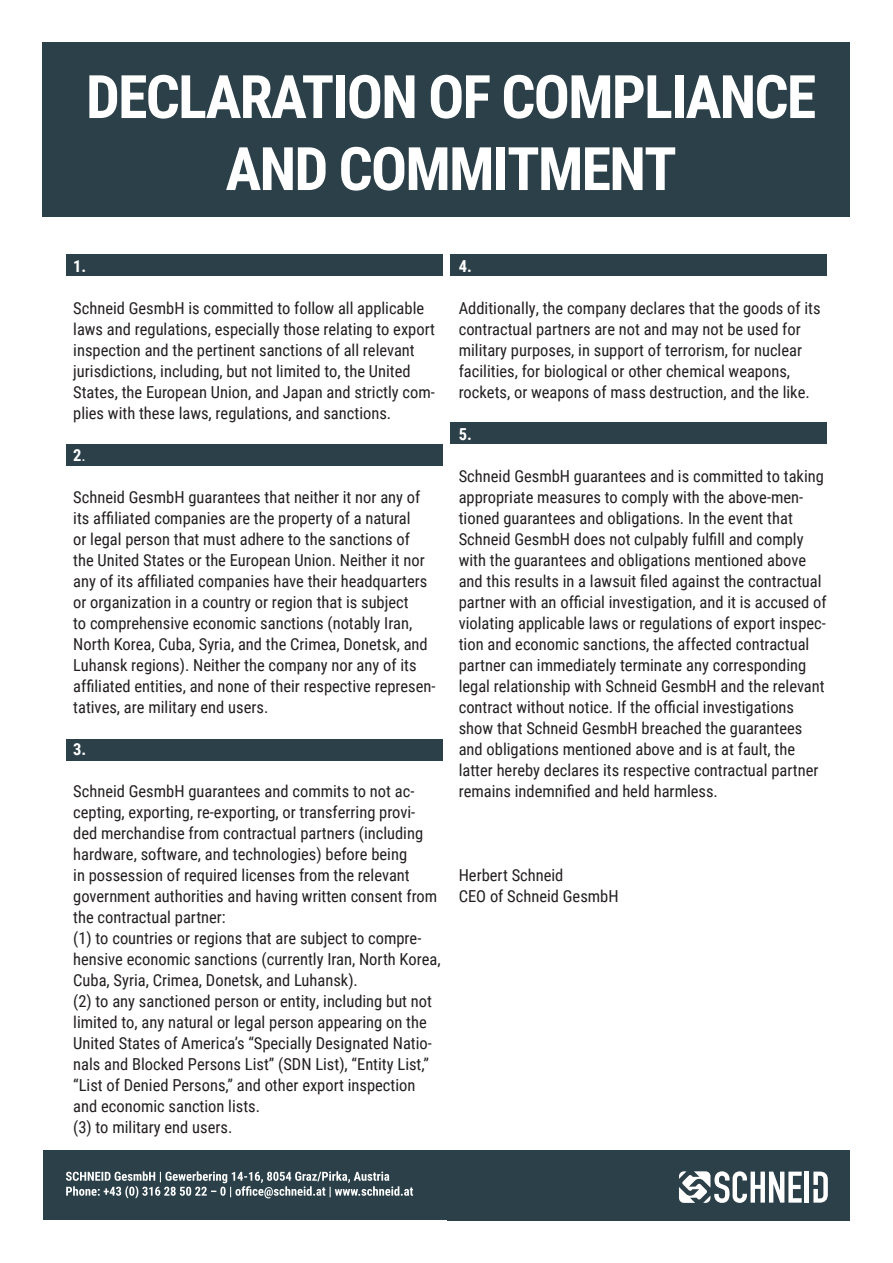
<style>
.page{position:relative;width:893px;height:1263px;background:#fff}
.page>*{position:absolute;margin:0;border:0;box-sizing:border-box;transform-origin:0 0}
.t1{font:700 60px/72px "Roboto Condensed";letter-spacing:-.03em;color:#fff;text-align:center}
.t2{font:16.5px/21px "Roboto Condensed";color:#231f20}
.t3{font:700 16.5px "Roboto Condensed";color:#fff}
.s1{font-weight:400}
</style>
<div class="page">
<div style="left:451px;top:255px;width:376px;height:21px;background:#2b4048"></div>
<div style="left:66px;top:739px;width:376px;height:21px;background:#2b4048"></div>
<div style="left:451px;top:422px;width:376px;height:21px;background:#2b4048"></div>
<div style="left:66px;top:444px;width:376px;height:21px;background:#2b4048"></div>
<div style="left:66px;top:255px;width:376px;height:21px;background:#2b4048"></div>
<div style="left:43px;top:43px;width:807px;height:174px;background:#2b4048"></div>
<div style="left:43px;top:1150px;width:807px;height:70px;background:#2b4048"></div>
<svg style="left:679px;top:1171px;width:123px;height:32px"></svg>
<hr style="left:805px;top:1171px;width:4px;height:31px;background:#fff">
<svg style="left:813px;top:1171px;width:15px;height:31px"></svg>
<svg style="left:66px;top:1171px;width:347px;height:27px"></svg>
<h1 class="t1" style="left:86px;top:58px;width:732px">DECLARATION OF COMPLIANCE<br>AND COMMITMENT</h1>
<p class="t3" style="left:73px;top:254px;width:15px">1.</p>
<p class="t2" style="left:73px;top:297px;width:363px">Schneid GesmbH is committed to follow all applicable laws and regulations, especially those relating to export inspection and the pertinent sanctions of all relevant jurisdictions, including, but not limited to, the United States, the European Union, and Japan and strictly com&shy;plies with these laws, regulations, and sanctions.</p>
<p class="t3" style="left:73px;top:443px;width:14px">2<span class="s1">.</span></p>
<p class="t2" style="left:73px;top:486px;width:364px">Schneid GesmbH guarantees that neither it nor any of its affiliated companies are the property of a natural<br>or legal person that must adhere to the sanctions of<br>the United States or the European Union. Neither it nor any of its affiliated companies have their headquarters or organization in a country or region that is subject<br>to comprehensive economic sanctions (notably Iran, North Korea, Cuba, Syria, and the Crimea, Donetsk, and Luhansk regions). Neither the company nor any of its affiliated entities, and none of their respective represen&shy;tatives, are military end users.</p>
<p class="t3" style="left:73px;top:737px;width:15px">3.</p>
<p class="t2" style="left:73px;top:780px;width:369px">Schneid GesmbH guarantees and commits to not ac&shy;cepting, exporting, re-exporting, or transferring provi&shy;ded merchandise from contractual partners (including hardware, software, and technologies) before being<br>in possession of required licenses from the relevant government authorities and having written consent from the contractual partner:<br>(1) to countries or regions that are subject to compre&shy;hensive economic sanctions (currently Iran, North Korea, Cuba, Syria, Crimea, Donetsk, and Luhansk).<br>(2) to any sanctioned person or entity, including but not limited to, any natural or legal person appearing on the United States of America’s “Specially Designated Natio&shy;nals and Blocked Persons List” (SDN List), “Entity List,” “List of Denied Persons,” and other export inspection and economic sanction lists.<br>(3) to military end users.</p>
<p class="t3" style="left:459px;top:255px;width:15px">4.</p>
<p class="t2" style="left:459px;top:297px;width:363px">Additionally, the company declares that the goods of its contractual partners are not and may not be used for military purposes, in support of terrorism, for nuclear facilities, for biological or other chemical weapons, rockets, or weapons of mass destruction, and the like.</p>
<p class="t3" style="left:459px;top:423px;width:15px">5.</p>
<p class="t2" style="left:459px;top:465px;width:369px">Schneid GesmbH guarantees and is committed to taking appropriate measures to comply with the above-men&shy;tioned guarantees and obligations. In the event that Schneid GesmbH does not culpably fulfill and comply with the guarantees and obligations mentioned above and this results in a lawsuit filed against the contractual partner with an official investigation, and it is accused of violating applicable laws or regulations of export inspec&shy;tion and economic sanctions, the affected contractual partner can immediately terminate any corresponding legal relationship with Schneid GesmbH and the relevant contract without notice. If the official investigations show that Schneid GesmbH breached the guarantees and obligations mentioned above and is at fault, the latter hereby declares its respective contractual partner remains indemnified and held harmless.</p>
<p class="t2" style="left:459px;top:864px;width:161px">Herbert Schneid<br>CEO of Schneid GesmbH</p>
</div>
